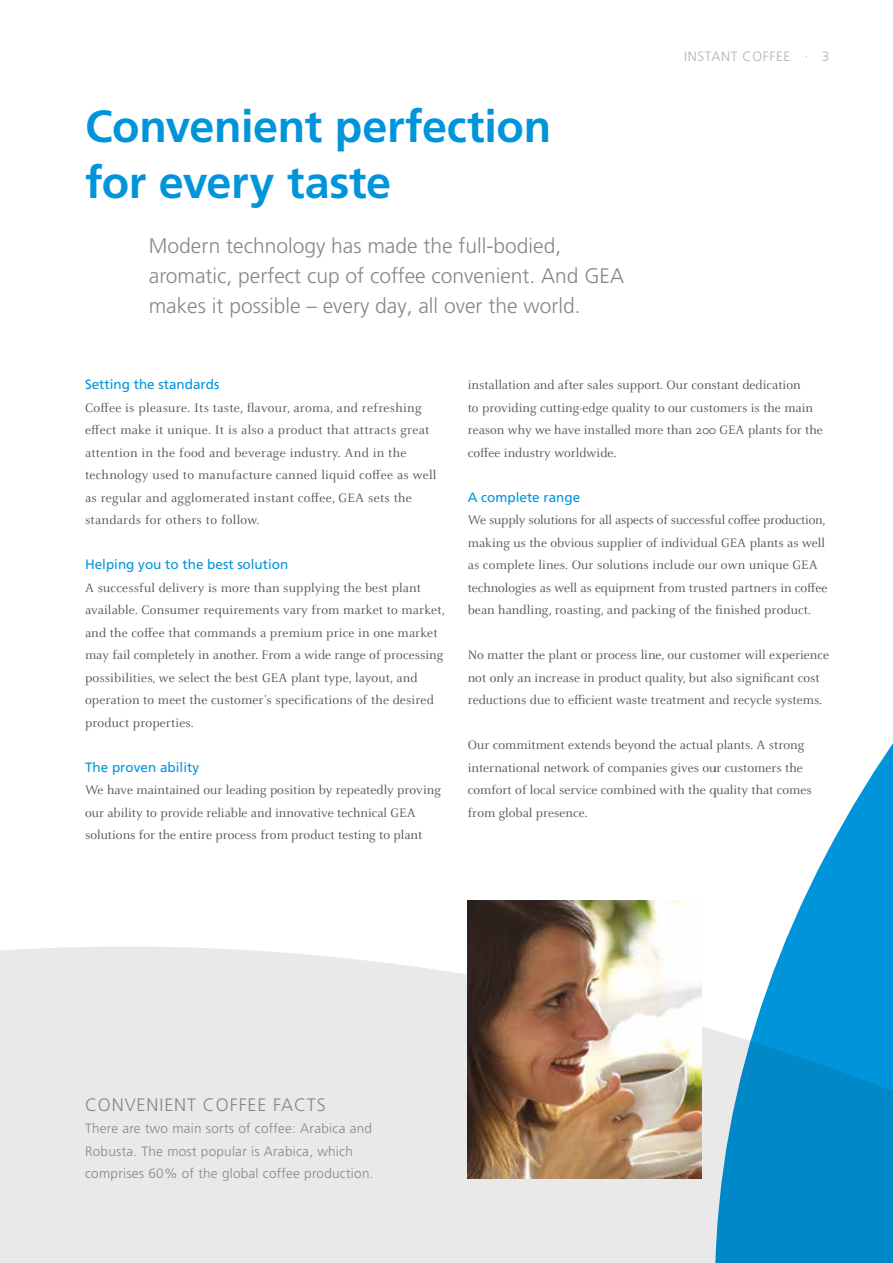
<style>
.page{position:relative;width:893px;height:1263px;background:#fff}
.page>*{position:absolute;margin:0;border:0;box-sizing:border-box;transform-origin:0 0}
.t1{font:700 45px/56.2px "Frutiger LT Pro";letter-spacing:-.01em;color:#0095db}
.t2{font:300 21px/30px "Frutiger LT Pro";color:#878787}
.t3{font:300 18px "Frutiger LT Pro";letter-spacing:.05em;color:#878787}
.t4{font:13.5px/22.5px "Celeste OT";color:#575756}
.t5{font:13.5px/22.5px "Celeste OT";letter-spacing:.02em;color:#575756}
.t6{font:300 13.5px/22.5px "Frutiger LT Pro";letter-spacing:.02em;color:#878787}
.t7{font:13.5px "Frutiger LT Pro";color:#0095db}
.t8{font:300 13.5px "Frutiger LT Pro";letter-spacing:.05em;color:#b3b2b2}
</style>
<div class="page">
<svg style="left:0;top:900px;width:715px;height:363px;background:#ebebeb"></svg>
<svg style="left:715px;top:743px;width:178px;height:520px"></svg>
<img style="left:468px;top:900px;width:234px;height:278px">
<h1 class="t1" style="left:85px;top:98px;width:468px">Convenient perfection for every taste</h1>
<h2 class="t2" style="left:149px;top:230px;width:477px">Modern technology has made the full-bodied, aromatic, perfect cup of coffee convenient. And GEA makes it possible – every day, all over the world.</h2>
<p class="t8" style="left:684px;top:49px;width:147px">INSTANT COFFEE · 3</p>
<p class="t7" style="left:85px;top:376px;width:136px">Setting the standards</p>
<p class="t5" style="left:85px;top:396px;width:353px">Coffee is pleasure. Its taste, flavour, aroma, and refreshing effect make it unique. It is also a product that attracts great attention in the food and beverage industry. And in the technology used to manufacture canned liquid coffee as well as regular and agglomerated instant coffee, GEA sets the standards for others to follow.</p>
<p class="t7" style="left:85px;top:556px;width:205px">Helping you to the best solution</p>
<p class="t4" style="left:85px;top:576px;width:361px">A successful delivery is more than supplying the best plant available. Consumer requirements vary from market to market, and the coffee that commands a premium price in one market may fail completely in another. From a wide range of processing possibilities, we select the best GEA plant type, layout, and operation to meet the customer’s specifications of the desired product properties.</p>
<p class="t7" style="left:85px;top:759px;width:116px">The proven ability</p>
<p class="t4" style="left:85px;top:779px;width:357px">We have maintained our leading position by repeatedly proving our ability to provide reliable and innovative technical GEA solutions for the entire process from product testing to plant</p>
<p class="t4" style="left:468px;top:374px;width:357px">installation and after sales support. Our constant dedication<br>to providing cutting-edge quality to our customers is the main reason why we have installed more than 200 GEA plants for the coffee industry worldwide.</p>
<p class="t7" style="left:468px;top:489px;width:114px">A complete range</p>
<p class="t4" style="left:468px;top:509px;width:361px">We supply solutions for all aspects of successful coffee production, making us the obvious supplier of individual GEA plants as well as complete lines. Our solutions include our own unique GEA technologies as well as equipment from trusted partners in coffee bean handling, roasting, and packing of the finished product.</p>
<p class="t4" style="left:468px;top:644px;width:363px">No matter the plant or process line, our customer will experience not only an increase in product quality, but also significant cost reductions due to efficient waste treatment and recycle systems.</p>
<p class="t4" style="left:468px;top:734px;width:346px">Our commitment extends beyond the actual plants. A strong international network of companies gives our customers the comfort of local service combined with the quality that comes from global presence.</p>
<h3 class="t3" style="left:85px;top:1094px;width:242px">CONVENIENT COFFEE FACTS</h3>
<p class="t6" style="left:85px;top:1117px;width:290px">There are two main sorts of coffee: Arabica and<br>Robusta. The most popular is Arabica, which comprises 60% of the global coffee production.</p>
</div>
